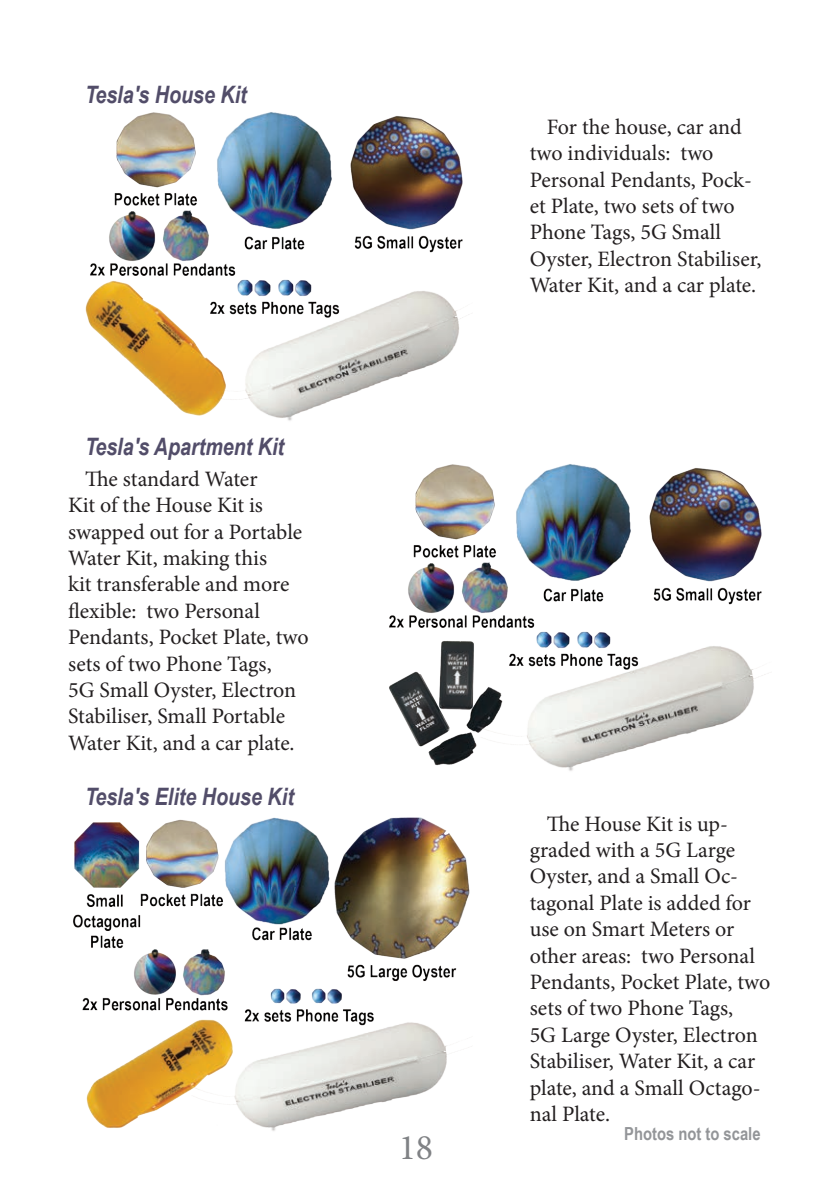
<style>
.page{position:relative;width:840px;height:1191px;background:#fff}
.page>*{position:absolute;margin:0;border:0;box-sizing:border-box;transform-origin:0 0}
.t1{font:36px "Minion Pro";color:#808285}
.t2{font:italic 700 24px "Arial Narrow";color:#524d69}
.t3{font:22px/26.4px "Minion Pro";letter-spacing:-.005em;color:#231f20}
.t4{font:700 18px "Arial Narrow";color:#939598}
</style>
<div class="page">
<img style="left:85px;top:112px;width:384px;height:309px">
<img style="left:389px;top:464px;width:376px;height:307px">
<img style="left:73px;top:817px;width:397px;height:314px">
<p class="t2" style="left:85px;top:80px;width:163px">Tesla's House Kit</p>
<p class="t2" style="left:85px;top:432px;width:200px">Tesla's Apartment Kit</p>
<p class="t3" style="left:68px;top:465px;width:242px;text-indent:17px">The standard Water<br>Kit of the House Kit is swapped out for a Portable<br>Water Kit, making this<br>kit transferable and more flexible: two Personal<br>Pendants, Pocket Plate, two sets of two Phone Tags,<br>5G Small Oyster, Electron<br>Stabiliser, Small Portable<br>Water Kit, and a car plate.</p>
<p class="t2" style="left:85px;top:783px;width:210px">Tesla's Elite House Kit</p>
<h1 class="t1" style="left:398px;top:1123px;width:36px">18</h1>
<p class="t3" style="left:529px;top:114px;width:233px;text-indent:17px">For the house, car and two individuals: two<br>Personal Pendants, Pock&shy;et Plate, two sets of two<br>Phone Tags, 5G Small<br>Oyster, Electron Stabiliser,<br>Water Kit, and a car plate.</p>
<p class="t3" style="left:529px;top:810px;width:242px;text-indent:17px">The House Kit is up&shy;graded with a 5G Large<br>Oyster, and a Small Oc&shy;tagonal Plate is added for use on Smart Meters or other areas: two Personal<br>Pendants, Pocket Plate, two sets of two Phone Tags,<br>5G Large Oyster, Electron<br>Stabiliser, Water Kit, a car plate, and a Small Octago&shy;nal Plate.</p>
<p class="t4" style="left:624px;top:1123px;width:138px">Photos not to scale</p>
</div>
